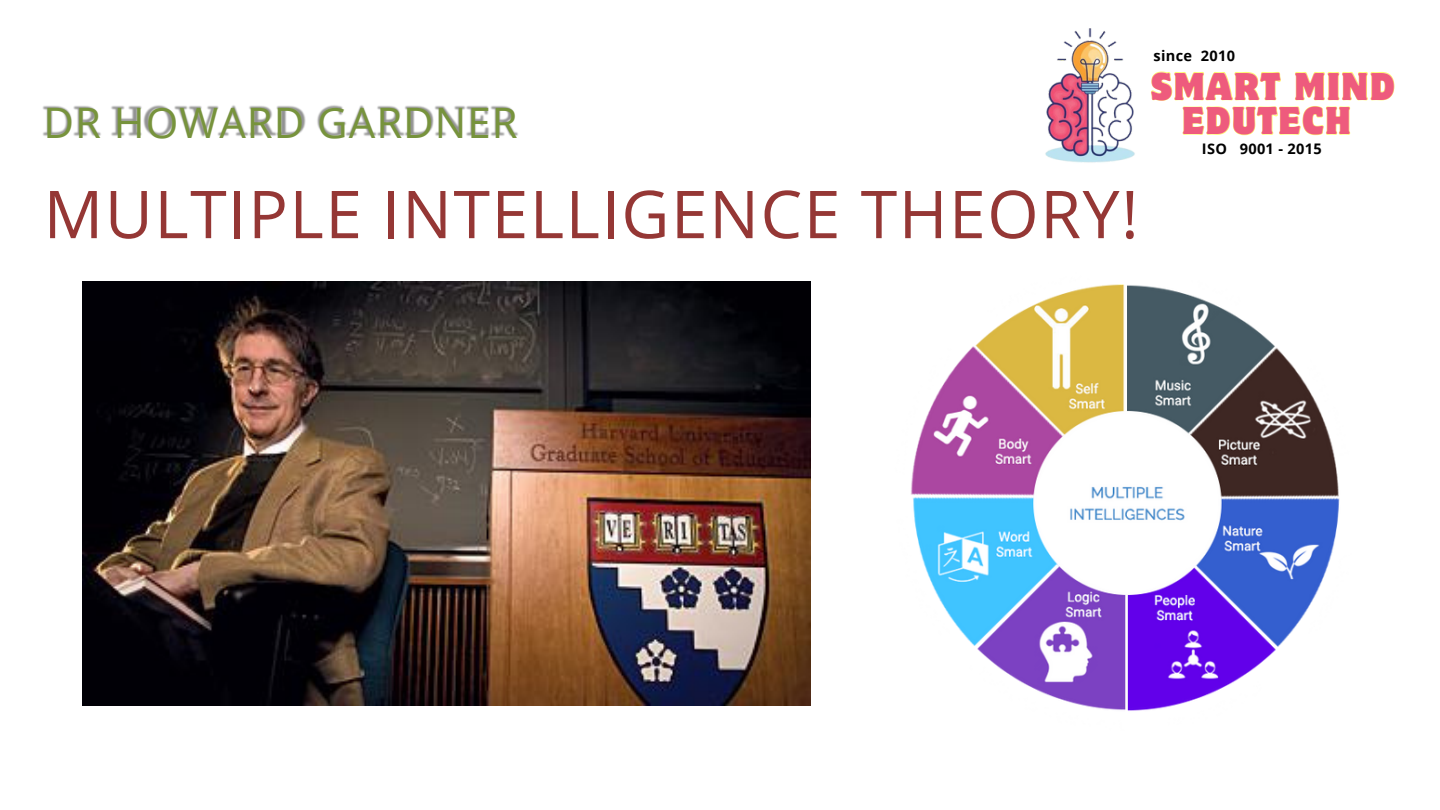
<style>
.page{position:relative;width:1440px;height:810px;background:#fff}
.page>*{position:absolute;margin:0;border:0;box-sizing:border-box;transform-origin:0 0}
.t1{font:66px "Open Sans";letter-spacing:.025em;color:#953735}
.t2{font:42px "Open Sans";letter-spacing:.025em;color:#77933c}
.t3{font:semi-condensed 34.5px/34.5px "Motter Corpus Std";letter-spacing:.05em;color:#ee5b7d;text-align:center}
.t4{font:700 14.55px "Open Sans";letter-spacing:.025em;color:#000}
</style>
<div class="page">
<img style="left:42px;top:105px;width:476px;height:32px">
<img style="left:83px;top:282px;width:728px;height:424px">
<img style="left:911px;top:284px;width:429px;height:427px">
<img style="left:1045px;top:28px;width:90px;height:135px">
<svg style="left:1151px;top:71px;width:244px;height:65px"></svg>
<h2 class="t2" style="left:44px;top:93px;width:476px">DR HOWARD GARDNER</h2>
<p class="t1" style="left:44px;top:168px;width:1097px">MULTIPLE INTELLIGENCE THEORY!</p>
<p class="t4" style="left:1154px;top:45px;width:83px">since 2010</p>
<h1 class="t3" style="left:1151px;top:72px;width:245px">SMART MIND<br>EDUTECH</h1>
<p class="t4" style="left:1202px;top:138px;width:121px">ISO 9001 - 2015</p>
</div>
